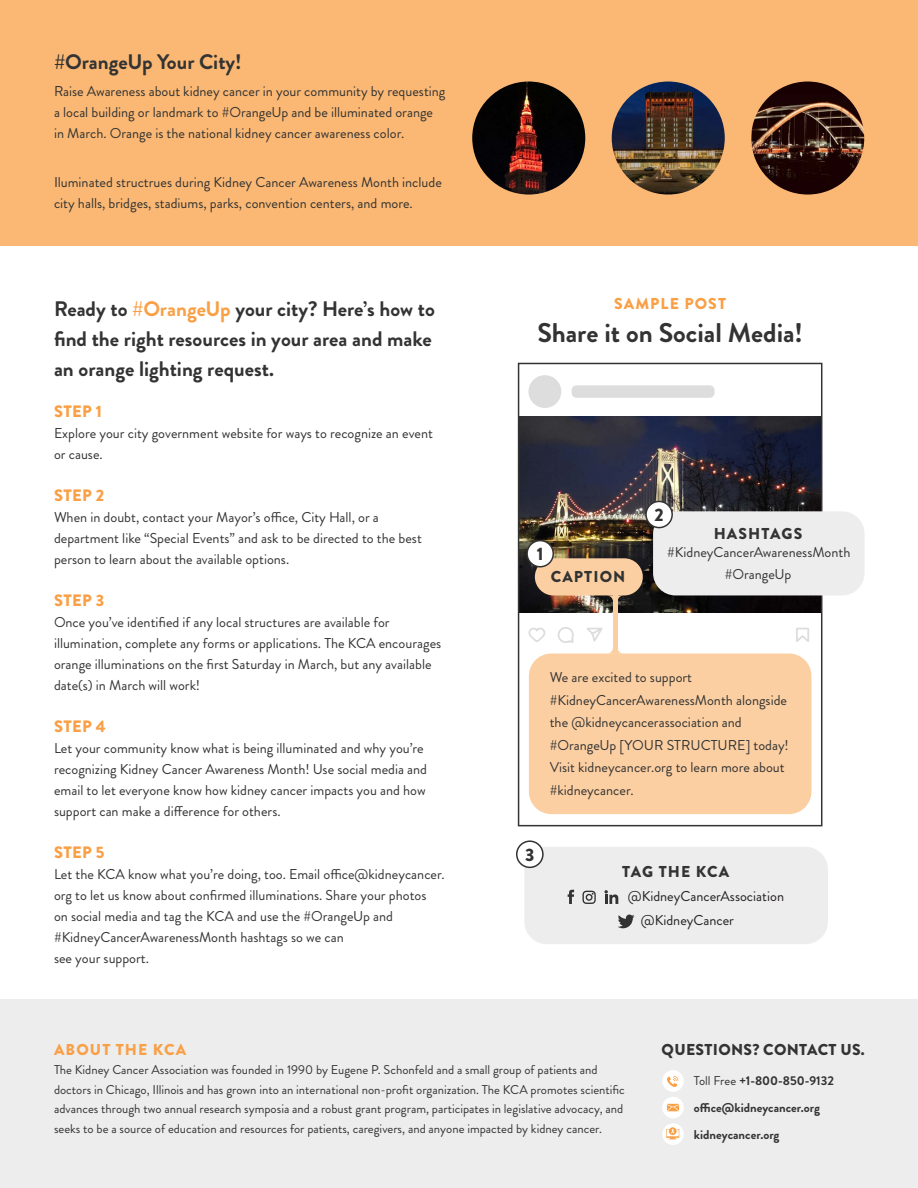
<style>
.page{position:relative;width:918px;height:1188px;background:#fff}
.page>*{position:absolute;margin:0;border:0;box-sizing:border-box;transform-origin:0 0}
.t1{font:700 27px "Brandon Grotesque";color:#323332}
.t2{font:700 21px/30px "Brandon Grotesque";color:#323332}
.t3{font:900 18px "Brandon Grotesque";color:#323332}
.t4{font:900 16.5px "Brandon Grotesque";letter-spacing:.02em;color:#f9a046}
.t5{font:900 15.75px "Brandon Grotesque";letter-spacing:.07em;color:#f9a046}
.t6{font:900 15.75px "Brandon Grotesque";letter-spacing:.02em;color:#323332}
.t7{font:900 15.75px "Brandon Grotesque";letter-spacing:.07em;color:#323332}
.t8{font:900 15.75px "Brandon Grotesque";letter-spacing:.065em;color:#323332}
.t9{font:14.25px/21px "Brandon Grotesque";color:#323332}
.t10{font:14.25px "Brandon Grotesque";color:#231f20}
.t11{font:12.75px/19.5px "Brandon Grotesque";color:#323332}
.t12{font:700 12.75px/27px "Brandon Grotesque";color:#323332}
.s1{color:#f9a046}
.s2{font-weight:400}
</style>
<div class="page">
<div style="left:0;top:0;width:918px;height:245px;background:#fbb874"></div>
<svg style="left:517px;top:362px;width:306px;height:465px"></svg>
<svg style="left:586px;top:595px;width:37px;height:59px"></svg>
<div style="left:535px;top:558px;width:108px;height:37px;background:#fccfa2;border-radius:19px"></div>
<div style="left:527px;top:541px;width:26px;height:26px;background:#fff;border-radius:50%"></div>
<div style="left:526px;top:540px;width:28px;height:28px;border:2px solid #323332;border-radius:50%"></div>
<div style="left:653px;top:511px;width:212px;height:84px;background:#ededed;border-radius:22px"></div>
<div style="left:646px;top:501px;width:26px;height:27px;background:#fff;border-radius:50%"></div>
<div style="left:645px;top:501px;width:28px;height:27px;border:2px solid #323332;border-radius:50%"></div>
<div style="left:524px;top:847px;width:304px;height:97px;background:#ededed;border-radius:22px"></div>
<svg style="left:568px;top:890px;width:6px;height:14px"></svg>
<svg style="left:604px;top:890px;width:14px;height:14px"></svg>
<svg style="left:582px;top:891px;width:14px;height:13px"></svg>
<svg style="left:618px;top:915px;width:17px;height:13px"></svg>
<div style="left:517px;top:841px;width:26px;height:26px;background:#fff;border-radius:50%"></div>
<div style="left:516px;top:840px;width:28px;height:28px;border:2px solid #323332;border-radius:50%"></div>
<div style="left:0;top:999px;width:918px;height:189px;background:#ededed"></div>
<div style="left:662px;top:1070px;width:22px;height:22px;background:#fff;border-radius:50%"></div>
<svg style="left:667px;top:1076px;width:11px;height:11px"></svg>
<div style="left:662px;top:1123px;width:22px;height:22px;background:#fff;border-radius:50%"></div>
<svg style="left:666px;top:1127px;width:13px;height:12px"></svg>
<div style="left:662px;top:1097px;width:22px;height:21px;background:#fff;border-radius:50%"></div>
<svg style="left:667px;top:1104px;width:12px;height:7px"></svg>
<img style="left:472px;top:82px;width:113px;height:113px;border-radius:57px">
<img style="left:612px;top:82px;width:113px;height:113px;border-radius:57px">
<img style="left:751px;top:82px;width:113px;height:113px;border-radius:57px">
<p class="t2" style="left:54px;top:47px;width:189px">#OrangeUp Your City!</p>
<p class="t9" style="left:54px;top:81px;width:393px">Raise Awareness about kidney cancer in your community by requesting a local building or landmark to #OrangeUp and be illuminated orange in March. Orange is the national kidney cancer awareness color.</p>
<p class="t9" style="left:54px;top:172px;width:389px">Iluminated structrues during Kidney Cancer Awareness Month include city halls, bridges, stadiums, parks, convention centers, and more.</p>
<p class="t2" style="left:54px;top:294px;width:382px">Ready to <span class="s1">#OrangeUp</span> your city? Here’s how to find the right resources in your area and make an orange lighting request.</p>
<p class="t5" style="left:614px;top:293px;width:113px">SAMPLE POST</p>
<p class="t1" style="left:537px;top:314px;width:267px">Share it on Social Media!</p>
<p class="t4" style="left:54px;top:400px;width:49px">STEP 1</p>
<p class="t9" style="left:54px;top:423px;width:381px">Explore your city government website for ways to recognize an event or cause.</p>
<p class="t4" style="left:54px;top:484px;width:52px">STEP 2</p>
<p class="t9" style="left:54px;top:507px;width:369px">When in doubt, contact your Mayor’s office, City Hall, or a department like “Special Events” and ask to be directed to the best person to learn about the available options.</p>
<p class="t4" style="left:54px;top:589px;width:52px">STEP 3</p>
<p class="t9" style="left:54px;top:612px;width:389px">Once you’ve identified if any local structures are available for illumination, complete any forms or applications. The KCA encourages orange illuminations on the first Saturday in March, but any available date(s) in March will work!</p>
<p class="t4" style="left:54px;top:715px;width:53px">STEP 4</p>
<p class="t9" style="left:54px;top:738px;width:375px">Let your community know what is being illuminated and why you’re recognizing Kidney Cancer Awareness Month! Use social media and email to let everyone know how kidney cancer impacts you and how support can make a difference for others.</p>
<p class="t4" style="left:54px;top:841px;width:52px">STEP 5</p>
<p class="t9" style="left:54px;top:864px;width:392px">Let the KCA know what you’re doing, too. Email office@kidneycancer. org to let us know about confirmed illuminations. Share your photos<br>on social media and tag the KCA and use the #OrangeUp and #KidneyCancerAwarenessMonth hashtags so we can</p>
<p class="t9" style="left:54px;top:948px;width:97px">see your support.</p>
<p class="t3" style="left:537px;top:541px;width:8px">1</p>
<p class="t7" style="left:551px;top:566px;width:76px">CAPTION</p>
<p class="t3" style="left:654px;top:502px;width:11px">2</p>
<p class="t7" style="left:714px;top:522px;width:90px">HASHTAGS</p>
<p class="t9" style="left:667px;top:541px;width:185px">#KidneyCancerAwarenessMonth</p>
<p class="t9" style="left:725px;top:564px;width:68px">#OrangeUp</p>
<p class="t9" style="left:550px;top:666px;width:241px;line-height:22.5px">We are excited to support #KidneyCancerAwarenessMonth alongside the @kidneycancerassociation and #OrangeUp [YOUR STRUCTURE] today!<br>Visit kidneycancer.org to learn more about #kidneycancer.</p>
<p class="t3" style="left:525px;top:842px;width:11px">3</p>
<p class="t8" style="left:622px;top:860px;width:109px">TAG THE KCA</p>
<p class="t10" style="left:628px;top:886px;width:158px">@KidneyCancerAssociation</p>
<p class="t10" style="left:641px;top:911px;width:95px">@KidneyCancer</p>
<p class="t5" style="left:54px;top:1038px;width:134px">ABOUT THE KCA</p>
<p class="t11" style="left:54px;top:1060px;width:572px">The Kidney Cancer Association was founded in 1990 by Eugene P. Schonfeld and a small group of patients and doctors in Chicago, Illinois and has grown into an international non-profit organization. The KCA promotes scientific advances through two annual research symposia and a robust grant program, participates in legislative advocacy, and seeks to be a source of education and resources for patients, caregivers, and anyone impacted by kidney cancer.</p>
<p class="t6" style="left:662px;top:1038px;width:205px">QUESTIONS? CONTACT US.</p>
<p class="t12" style="left:694px;top:1067px;width:142px"><span class="s2">Toll Free</span> +1-800-850-9132 office@kidneycancer.org kidneycancer.org</p>
</div>
